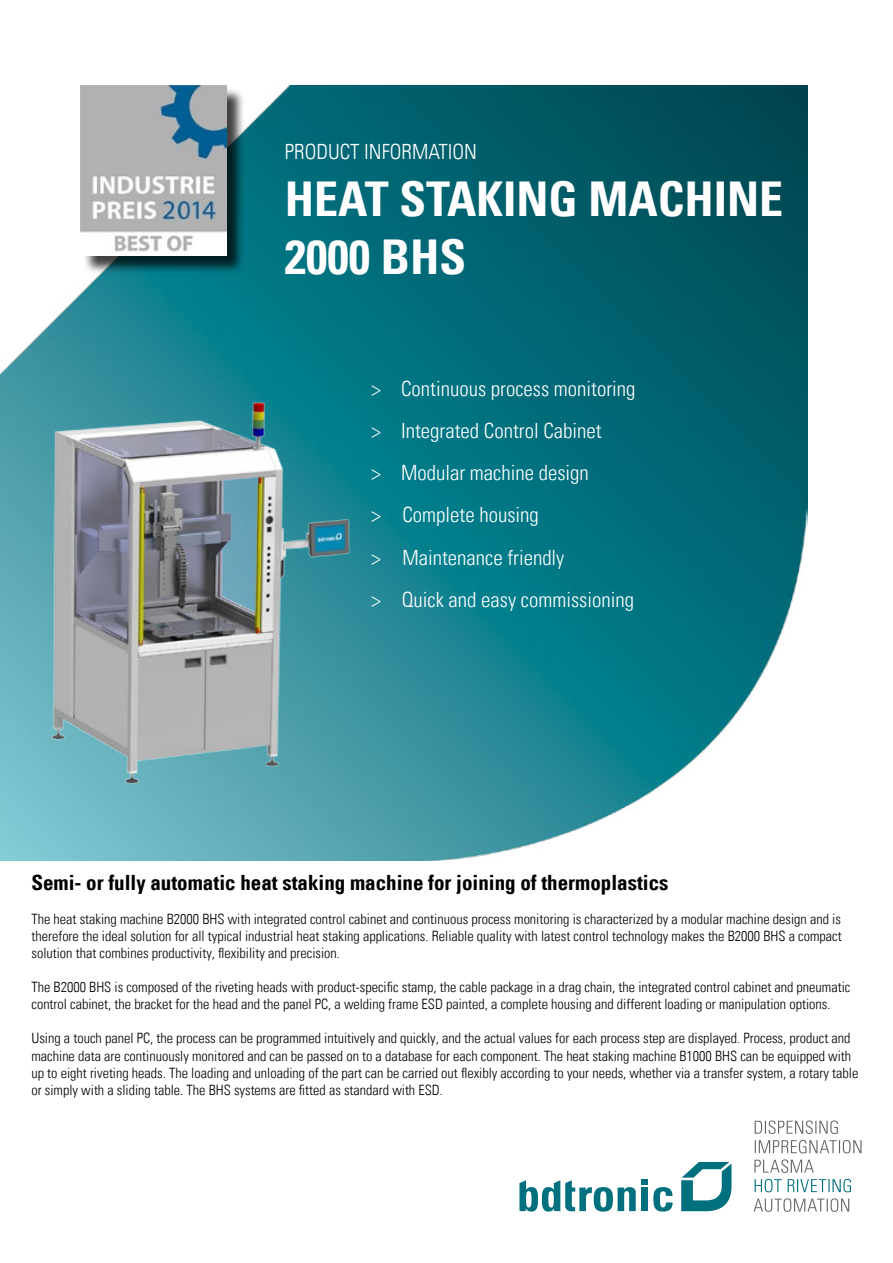
<style>
.page{position:relative;width:893px;height:1263px;background:#fff}
.page>*{position:absolute;margin:0;border:0;box-sizing:border-box;transform-origin:0 0}
.t1{font:48px/57.6px "Univers Com 67 Bold Cond";color:#fff}
.t2{font:21px/42.2px "Univers Com 47 Light Cond";color:#fff}
.t3{font:21px "Univers Com 67 Bold Cond";color:#000}
.t4{font:14.25px/17.1px "Univers Com 47 Light Cond";color:#000}
</style>
<div class="page">
<img style="left:0;top:85px;width:808px;height:776px">
<svg style="left:681px;top:1162px;width:50px;height:49px"></svg>
<svg style="left:519px;top:1180px;width:154px;height:31px"></svg>
<svg style="left:753px;top:1198px;width:96px;height:14px"></svg>
<svg style="left:755px;top:1179px;width:96px;height:13px"></svg>
<svg style="left:754px;top:1159px;width:60px;height:14px"></svg>
<svg style="left:755px;top:1140px;width:106px;height:13px"></svg>
<svg style="left:755px;top:1120px;width:83px;height:14px"></svg>
<img style="left:31px;top:380px;width:341px;height:417px">
<div style="left:83px;top:88px;width:162px;height:186px;background:#000;opacity:.75"></div>
<img style="left:81px;top:85px;width:146px;height:170px">
<h2 class="t2" style="left:285px;top:130px;width:194px">PRODUCT INFORMATION</h2>
<h1 class="t1" style="left:285px;top:170px;width:500px">HEAT STAKING MACHINE<br>2000 BHS</h1>
<h2 class="t2" style="left:372px;top:367px;width:265px">&gt; Continuous process monitoring &gt; Integrated Control Cabinet<br>&gt; Modular machine design<br>&gt; Complete housing<br>&gt; Maintenance friendly<br>&gt; Quick and easy commissioning</h2>
<h2 class="t3" style="left:31px;top:869px;width:639px">Semi- or fully automatic heat staking machine for joining of thermoplastics</h2>
<p class="t4" style="left:31px;top:910px;width:812px;text-align:justify">The heat staking machine B2000 BHS with integrated control cabinet and continuous process monitoring is characterized by a modular machine design and is therefore the ideal solution for all typical industrial heat staking applications. Reliable quality with latest control technology makes the B2000 BHS a compact solution that combines productivity, flexibility and precision.</p>
<p class="t4" style="left:31px;top:979px;width:820px">The B2000 BHS is composed of the riveting heads with product-specific stamp, the cable package in a drag chain, the integrated control cabinet and pneumatic control cabinet, the bracket for the head and the panel PC, a welding frame ESD painted, a complete housing and different loading or manipulation options.</p>
<p class="t4" style="left:31px;top:1030px;width:828px">Using a touch panel PC, the process can be programmed intuitively and quickly, and the actual values for each process step are displayed. Process, product and machine data are continuously monitored and can be passed on to a database for each component. The heat staking machine B1000 BHS can be equipped with up to eight riveting heads. The loading and unloading of the part can be carried out flexibly according to your needs, whether via a transfer system, a rotary table or simply with a sliding table. The BHS systems are fitted as standard with ESD.</p>
</div>
